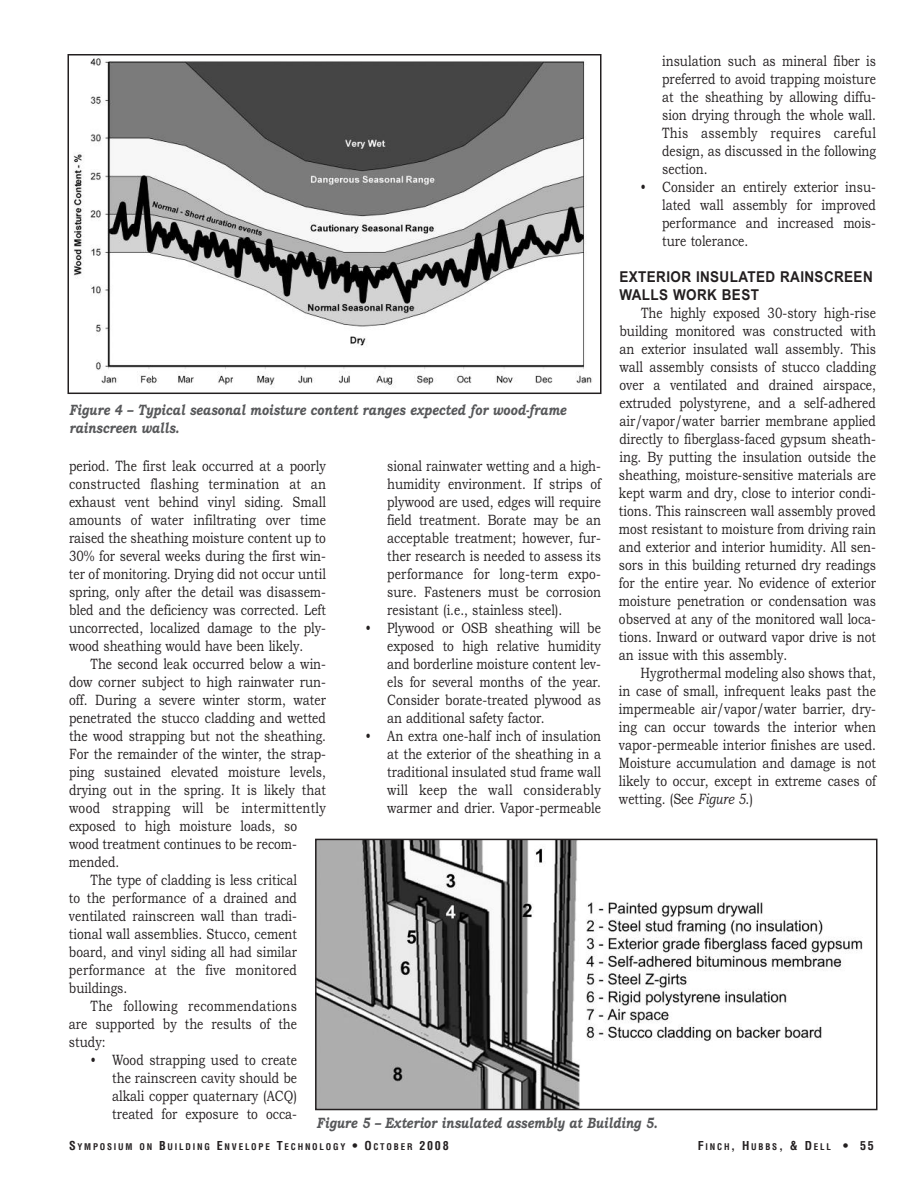
<style>
.page{position:relative;width:918px;height:1188px;background:#fff}
.page>*{position:absolute;margin:0;border:0;box-sizing:border-box;transform-origin:0 0}
.t1{font:15px/18px "Bookman Old Style";color:#231f20;text-align:justify;scale:.8 1}
.t2{font:italic 700 15px/18px "Bookman Old Style";color:#57585a;scale:.8 1}
.t3{font:15px "Bookman Old Style";letter-spacing:.025em;color:#231f20;scale:.8 1}
.t4{font:700 15px/18px "Arial";letter-spacing:.03em;color:#231f20;scale:.9 1}
.t5{font:700 condensed 9px "Helvetica";letter-spacing:.2em;color:#231f20}
.s1{font-style:italic}
.s2{font-size:12px}
</style>
<div class="page">
<img style="left:73px;top:58px;width:520px;height:329px">
<div style="left:68px;top:54px;width:534px;height:340px;border:2px solid #231f20"></div>
<img style="left:318px;top:842px;width:545px;height:265px">
<div style="left:315px;top:839px;width:563px;height:271px;border:2px solid #231f20"></div>
<p class="t1" style="left:662px;top:52px;width:269px">insulation such as mineral fiber is preferred to avoid trapping moisture at the sheathing by allowing diffu&shy;sion drying through the whole wall.<br>This assembly requires careful design, as discussed in the following section.</p>
<p class="t1" style="left:662px;top:178px;width:269px;text-indent:-22px">• Consider an entirely exterior insu&shy;lated wall assembly for improved performance and increased mois&shy;ture tolerance.</p>
<p class="t4" style="left:620px;top:268px;width:283px">EXTERIOR INSULATED RAINSCREEN<br>WALLS WORK BEST</p>
<p class="t1" style="left:619px;top:304px;width:323px;text-indent:22px">The highly exposed 30-story high-rise building monitored was constructed with an exterior insulated wall assembly. This wall assembly consists of stucco cladding over a ventilated and drained airspace, extruded polystyrene, and a self-adhered air/vapor/water barrier membrane applied directly to fiberglass-faced gypsum sheath&shy;ing. By putting the insulation outside the sheathing, moisture-sensitive materials are kept warm and dry, close to interior condi&shy;tions. This rainscreen wall assembly proved most resistant to moisture from driving rain and exterior and interior humidity. All sen&shy;sors in this building returned dry readings for the entire year. No evidence of exterior moisture penetration or condensation was observed at any of the monitored wall loca&shy;tions. Inward or outward vapor drive is not an issue with this assembly.</p>
<p class="t1" style="left:619px;top:664px;width:323px;text-indent:22px">Hygrothermal modeling also shows that, in case of small, infrequent leaks past the impermeable air/vapor/water barrier, dry&shy;ing can occur towards the interior when vapor-permeable interior finishes are used.<br>Moisture accumulation and damage is not likely to occur, except in extreme cases of wetting. (See <span class="s1">Figure 5</span>.)</p>
<p class="t2" style="left:69px;top:401px;width:623px">Figure 4 – Typical seasonal moisture content ranges expected for wood-frame rainscreen walls.</p>
<p class="t1" style="left:69px;top:457px;width:323px">period. The first leak occurred at a poorly constructed flashing termination at an exhaust vent behind vinyl siding. Small amounts of water infiltrating over time raised the sheathing moisture content up to 30% for several weeks during the first win&shy;ter of monitoring. Drying did not occur until spring, only after the detail was disassem&shy;bled and the deficiency was corrected. Left uncorrected, localized damage to the ply&shy;wood sheathing would have been likely.</p>
<p class="t1" style="left:91px;top:655px;width:296px">The second leak occurred below a win-</p>
<p class="t1" style="left:69px;top:673px;width:323px">dow corner subject to high rainwater run-</p>
<p class="t1" style="left:69px;top:691px;width:323px">off. During a severe winter storm, water</p>
<p class="t1" style="left:69px;top:709px;width:323px">penetrated the stucco cladding and wetted</p>
<p class="t1" style="left:69px;top:727px;width:323px">the wood strapping but not the sheathing.</p>
<p class="t1" style="left:69px;top:745px;width:323px">For the remainder of the winter, the strap-</p>
<p class="t1" style="left:69px;top:763px;width:323px">ping sustained elevated moisture levels,</p>
<p class="t1" style="left:69px;top:781px;width:323px">drying out in the spring. It is likely that</p>
<p class="t3" style="left:69px;top:799px;width:323px">wood strapping will be intermittently</p>
<p class="t1" style="left:69px;top:817px;width:287px">exposed to high moisture loads, so</p>
<p class="t1" style="left:69px;top:835px;width:287px">wood treatment continues to be recom-</p>
<p class="t1" style="left:69px;top:853px;width:64px">mended.</p>
<p class="t1" style="left:91px;top:871px;width:260px">The type of cladding is less critical</p>
<p class="t1" style="left:69px;top:889px;width:287px">to the performance of a drained and</p>
<p class="t1" style="left:69px;top:907px;width:287px">ventilated rainscreen wall than tradi-</p>
<p class="t1" style="left:69px;top:925px;width:287px">tional wall assemblies. Stucco, cement</p>
<p class="t1" style="left:69px;top:943px;width:287px">board, and vinyl siding all had similar</p>
<p class="t1" style="left:69px;top:961px;width:287px">performance at the five monitored</p>
<p class="t1" style="left:69px;top:979px;width:74px">buildings.</p>
<p class="t3" style="left:91px;top:997px;width:260px">The following recommendations</p>
<p class="t1" style="left:69px;top:1015px;width:287px">are supported by the results of the</p>
<p class="t1" style="left:69px;top:1033px;width:47px">study:</p>
<p class="t1" style="left:112px;top:1051px;width:233px;text-indent:-22px">• Wood strapping used to create the rainscreen cavity should be alkali copper quaternary (ACQ) treated for exposure to occa-</p>
<p class="t1" style="left:387px;top:457px;width:269px">sional rainwater wetting and a high&shy;humidity environment. If strips of plywood are used, edges will require field treatment. Borate may be an acceptable treatment; however, fur&shy;ther research is needed to assess its performance for long-term expo&shy;sure. Fasteners must be corrosion resistant (i.e., stainless steel).</p>
<p class="t1" style="left:387px;top:619px;width:269px;text-indent:-22px">• Plywood or OSB sheathing will be exposed to high relative humidity and borderline moisture content lev&shy;els for several months of the year.<br>Consider borate-treated plywood as an additional safety factor.</p>
<p class="t1" style="left:387px;top:727px;width:269px;text-indent:-22px">• An extra one-half inch of insulation at the exterior of the sheathing in a traditional insulated stud frame wall will keep the wall considerably warmer and drier. Vapor-permeable</p>
<p class="t2" style="left:317px;top:1113px;width:428px">Figure 5 – Exterior insulated assembly at Building 5.</p>
<p class="t5" style="left:69px;top:1142px;width:381px"><span class="s2">S</span>YMPOSIUM ON <span class="s2">B</span>UILDING <span class="s2">E</span>NVELOPE <span class="s2">T</span>ECHNOLOGY <span class="s2">• O</span>CTOBER <span class="s2">2008</span></p>
<p class="t5" style="left:698px;top:1142px;width:178px"><span class="s2">F</span>INCH<span class="s2">, H</span>UBBS<span class="s2">, &amp; D</span>ELL <span class="s2">• 55</span></p>
</div>
